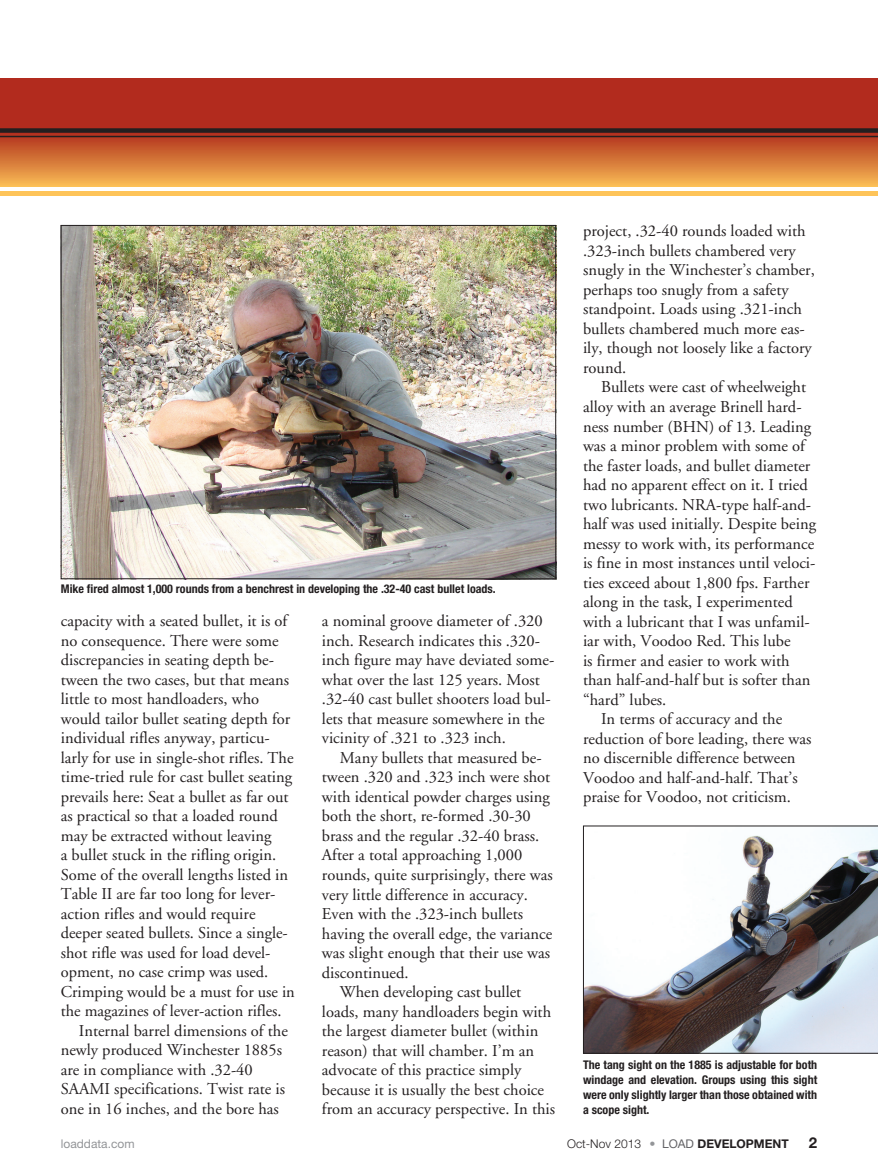
<style>
.page{position:relative;width:878px;height:1168px;background:#fff}
.page>*{position:absolute;margin:0;border:0;box-sizing:border-box;transform-origin:0 0}
.t1{font:16.5px/19.5px "Adobe Garamond";color:#231f20}
.t2{font:700 15px "Helvetica Neue";color:#231f20}
.t3{font:700 condensed 12px/15px "Helvetica Neue";color:#231f20;text-align:justify}
.t4{font:300 12px "Helvetica Neue";color:#231f20}
.t5{font:12px "Helvetica Neue";color:#939598}
.s1{font-weight:700;color:#939598}
.s2{font-weight:400;color:#636366}
.s3{font-weight:700}
</style>
<div class="page">
<svg style="left:0;top:79px;width:878px;height:108px;background:#c3522c"></svg>
<div style="left:0;top:191px;width:878px;height:5px;background:#fec459"></div>
<div style="left:0;top:128px;width:878px;height:5px;background:#231f20"></div>
<hr style="left:0;top:136px;width:878px;height:1px;background:#231f20">
<img style="left:583px;top:825px;width:295px;height:228px">
<img style="left:63px;top:227px;width:491px;height:350px">
<p class="t3" style="left:61px;top:581px;width:436px">Mike fired almost 1,000 rounds from a benchrest in developing the .32-40 cast bullet loads.</p>
<p class="t1" style="left:61px;top:612px;width:228px">capacity with a seated bullet, it is of</p>
<p class="t1" style="left:61px;top:631px;width:219px">no consequence. There were some</p>
<p class="t1" style="left:61px;top:651px;width:215px">discrepancies in seating depth be-</p>
<p class="t1" style="left:61px;top:670px;width:230px">tween the two cases, but that means</p>
<p class="t1" style="left:61px;top:690px;width:200px">little to most handloaders, who</p>
<p class="t1" style="left:61px;top:709px;width:231px">would tailor bullet seating depth for</p>
<p class="t1" style="left:61px;top:729px;width:210px">individual rifles anyway, particu-</p>
<p class="t1" style="left:61px;top:748px;width:234px">larly for use in single-shot rifles. The</p>
<p class="t1" style="left:61px;top:768px;width:233px">time-tried rule for cast bullet seating</p>
<p class="t1" style="left:61px;top:787px;width:229px">prevails here: Seat a bullet as far out</p>
<p class="t1" style="left:61px;top:807px;width:218px">as practical so that a loaded round</p>
<p class="t1" style="left:61px;top:826px;width:212px">may be extracted without leaving</p>
<p class="t1" style="left:61px;top:846px;width:217px">a bullet stuck in the rifling origin.</p>
<p class="t1" style="left:61px;top:865px;width:229px">Some of the overall lengths listed in</p>
<p class="t1" style="left:61px;top:885px;width:216px">Table II are far too long for lever-</p>
<p class="t1" style="left:61px;top:904px;width:196px">action rifles and would require</p>
<p class="t1" style="left:61px;top:924px;width:228px">deeper seated bullets. Since a single-</p>
<p class="t1" style="left:61px;top:943px;width:211px">shot rifle was used for load devel-</p>
<p class="t1" style="left:61px;top:963px;width:209px">opment, no case crimp was used.</p>
<p class="t1" style="left:61px;top:982px;width:235px">Crimping would be a must for use in</p>
<p class="t1" style="left:61px;top:1002px;width:222px">the magazines of lever-action rifles.</p>
<p class="t1" style="left:79px;top:1021px;width:211px">Internal barrel dimensions of the</p>
<p class="t1" style="left:61px;top:1041px;width:223px">newly produced Winchester 1885s</p>
<p class="t1" style="left:61px;top:1060px;width:193px">are in compliance with .32-40</p>
<p class="t1" style="left:61px;top:1080px;width:226px">SAAMI specifications. Twist rate is</p>
<p class="t1" style="left:61px;top:1099px;width:220px">one in 16 inches, and the bore has</p>
<p class="t1" style="left:322px;top:612px;width:234px">a nominal groove diameter of .320 inch. Research indicates this .320- inch figure may have deviated some&shy;what over the last 125 years. Most .32-40 cast bullet shooters load bul&shy;lets that measure somewhere in the vicinity of .321 to .323 inch.</p>
<p class="t1" style="left:340px;top:748px;width:203px">Many bullets that measured be-</p>
<p class="t1" style="left:322px;top:768px;width:230px">tween .320 and .323 inch were shot</p>
<p class="t1" style="left:322px;top:787px;width:229px">with identical powder charges using</p>
<p class="t1" style="left:322px;top:807px;width:210px">both the short, re-formed .30-30</p>
<p class="t1" style="left:322px;top:826px;width:219px">brass and the regular .32-40 brass.</p>
<p class="t1" style="left:322px;top:846px;width:202px">After a total approaching 1,000</p>
<p class="t1" style="left:322px;top:865px;width:232px">rounds, quite surprisingly, there was</p>
<p class="t1" style="left:322px;top:885px;width:207px">very little difference in accuracy.</p>
<p class="t1" style="left:322px;top:904px;width:203px">Even with the .323-inch bullets</p>
<p class="t1" style="left:322px;top:924px;width:232px">having the overall edge, the variance</p>
<p class="t1" style="left:322px;top:943px;width:230px">was slight enough that their use was</p>
<p class="t1" style="left:322px;top:963px;width:88px">discontinued.</p>
<p class="t1" style="left:340px;top:982px;width:183px">When developing cast bullet</p>
<p class="t1" style="left:322px;top:1002px;width:231px">loads, many handloaders begin with</p>
<p class="t1" style="left:322px;top:1021px;width:218px">the largest diameter bullet (within</p>
<p class="t1" style="left:322px;top:1041px;width:214px">reason) that will chamber. I’m an</p>
<p class="t1" style="left:322px;top:1060px;width:201px">advocate of this practice simply</p>
<p class="t1" style="left:322px;top:1080px;width:224px">because it is usually the best choice</p>
<p class="t1" style="left:322px;top:1099px;width:235px">from an accuracy perspective. In this</p>
<p class="t1" style="left:583px;top:222px;width:233px">project, .32-40 rounds loaded with .323-inch bullets chambered very snugly in the Winchester’s chamber, perhaps too snugly from a safety standpoint. Loads using .321-inch bullets chambered much more eas&shy;ily, though not loosely like a factory round.</p>
<p class="t1" style="left:601px;top:378px;width:207px">Bullets were cast of wheelweight</p>
<p class="t1" style="left:583px;top:397px;width:220px">alloy with an average Brinell hard-</p>
<p class="t1" style="left:583px;top:417px;width:230px">ness number (BHN) of 13. Leading</p>
<p class="t1" style="left:583px;top:436px;width:223px">was a minor problem with some of</p>
<p class="t1" style="left:583px;top:456px;width:229px">the faster loads, and bullet diameter</p>
<p class="t1" style="left:583px;top:475px;width:226px">had no apparent effect on it. I tried</p>
<p class="t1" style="left:583px;top:495px;width:229px">two lubricants. NRA-type half-and-</p>
<p class="t1" style="left:583px;top:514px;width:234px">half was used initially. Despite being</p>
<p class="t1" style="left:583px;top:534px;width:233px">messy to work with, its performance</p>
<p class="t1" style="left:583px;top:553px;width:234px">is fine in most instances until veloci-</p>
<p class="t1" style="left:583px;top:573px;width:228px">ties exceed about 1,800 fps. Farther</p>
<p class="t1" style="left:583px;top:592px;width:211px">along in the task, I experimented</p>
<p class="t1" style="left:583px;top:612px;width:228px">with a lubricant that I was unfamil-</p>
<p class="t1" style="left:583px;top:631px;width:209px">iar with, Voodoo Red. This lube</p>
<p class="t1" style="left:583px;top:651px;width:208px">is firmer and easier to work with</p>
<p class="t1" style="left:583px;top:670px;width:229px">than half-and-half but is softer than</p>
<p class="t1" style="left:583px;top:690px;width:85px">“hard” lubes.</p>
<p class="t1" style="left:601px;top:709px;width:183px">In terms of accuracy and the</p>
<p class="t1" style="left:583px;top:729px;width:230px">reduction of bore leading, there was</p>
<p class="t1" style="left:583px;top:748px;width:214px">no discernible difference between</p>
<p class="t1" style="left:583px;top:768px;width:216px">Voodoo and half-and-half. That’s</p>
<p class="t1" style="left:583px;top:787px;width:209px">praise for Voodoo, not criticism.</p>
<p class="t3" style="left:583px;top:1057px;width:236px">The tang sight on the 1885 is adjustable for both windage and elevation. Groups using this sight were only slightly larger than those obtained with a scope sight.</p>
<p class="t5" style="left:61px;top:1136px;width:75px">loaddata.com</p>
<p class="t4" style="left:567px;top:1136px;width:223px">Oct-Nov 2013 <span class="s1">•</span> <span class="s2">LOAD</span> <span class="s3">DEVELOPMENT</span></p>
<p class="t2" style="left:808px;top:1133px;width:10px">2</p>
</div>
